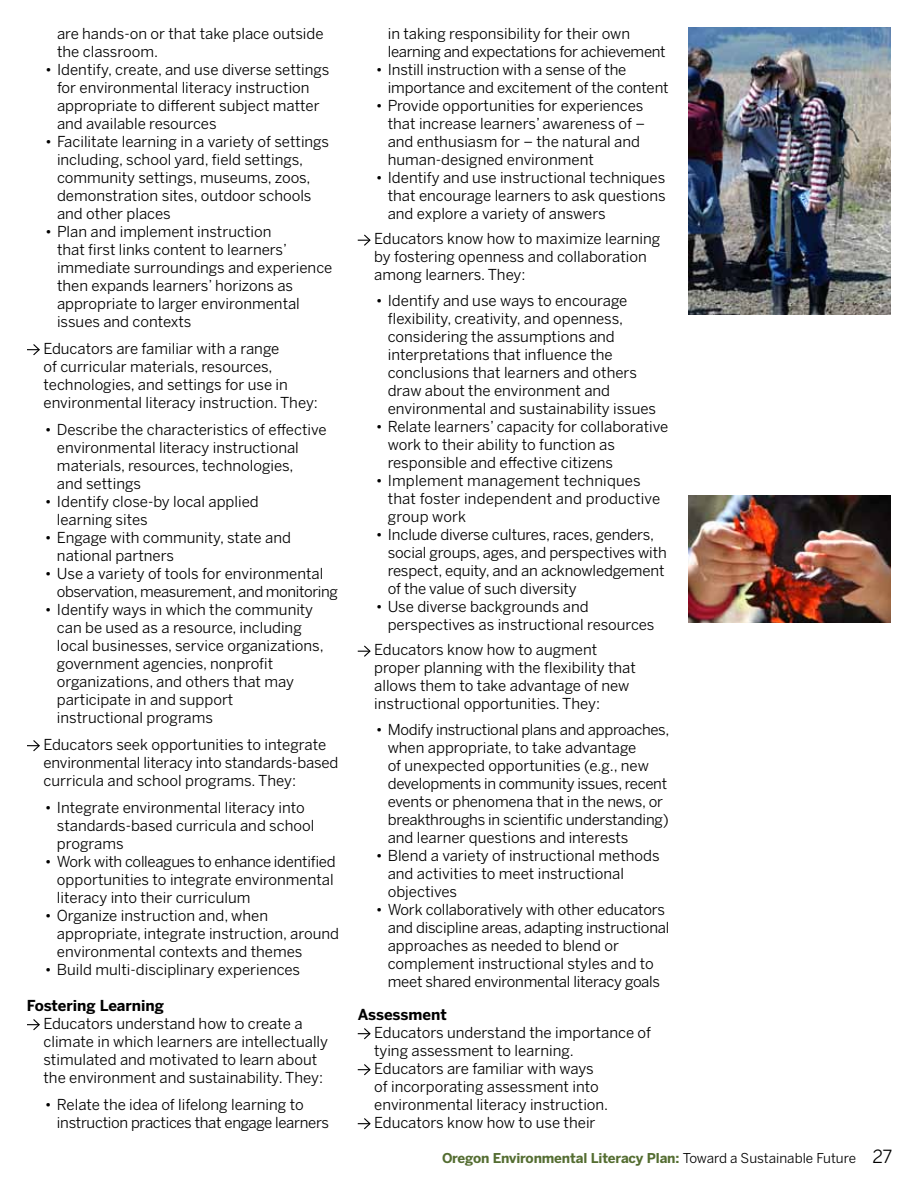
<style>
.page{position:relative;width:918px;height:1188px;background:#fff}
.page>*{position:absolute;margin:0;border:0;box-sizing:border-box;transform-origin:0 0}
.t1{font:15px/18px "Benton Sans";color:#000}
.t2{font:15px/18px "Benton Sans";letter-spacing:-.02em;color:#000}
.t3{font:15px/18px "Benton Sans";letter-spacing:-.025em;color:#000}
.t4{font:700 15px "Benton Sans";letter-spacing:-.005em;color:#000}
.t5{font:700 13.5px "Benton Sans";letter-spacing:-.01em;color:#546d31}
.s1{font-weight:400;color:#000}
.s2{font-weight:400;font-size:18px;color:#000}
</style>
<div class="page">
<svg style="left:27px;top:344px;width:13px;height:12px"></svg>
<svg style="left:27px;top:740px;width:13px;height:12px"></svg>
<svg style="left:27px;top:1019px;width:13px;height:12px"></svg>
<svg style="left:358px;top:234px;width:13px;height:12px"></svg>
<svg style="left:358px;top:645px;width:13px;height:12px"></svg>
<svg style="left:358px;top:1028px;width:13px;height:12px"></svg>
<svg style="left:358px;top:1064px;width:13px;height:12px"></svg>
<svg style="left:358px;top:1118px;width:13px;height:12px"></svg>
<img style="left:688px;top:27px;width:203px;height:288px">
<img style="left:689px;top:496px;width:202px;height:126px">
<p class="t1" style="left:57px;top:24px;width:268px">are hands-on or that take place outside the classroom.</p>
<p class="t1" style="left:57px;top:60px;width:274px;text-indent:-12px">• Identify, create, and use diverse settings for environmental literacy instruction appropriate to different subject matter and available resources</p>
<p class="t1" style="left:57px;top:132px;width:274px;text-indent:-12px">• Facilitate learning in a variety of settings including, school yard, field settings, community settings, museums, zoos, demonstration sites, outdoor schools and other places</p>
<p class="t1" style="left:57px;top:222px;width:277px;text-indent:-12px">• Plan and implement instruction<br>that first links content to learners’ immediate surroundings and experience then expands learners’ horizons as appropriate to larger environmental issues and contexts</p>
<p class="t1" style="left:43px;top:339px;width:276px">Educators are familiar with a range<br>of curricular materials, resources, technologies, and settings for use in environmental literacy instruction. They:</p>
<p class="t1" style="left:57px;top:420px;width:271px;text-indent:-12px">• Describe the characteristics of effective environmental literacy instructional materials, resources, technologies,<br>and settings</p>
<p class="t1" style="left:57px;top:492px;width:203px;text-indent:-12px">• Identify close-by local applied learning sites</p>
<p class="t1" style="left:57px;top:528px;width:236px;text-indent:-12px">• Engage with community, state and national partners</p>
<p class="t3" style="left:57px;top:564px;width:282px;text-indent:-12px">• Use a variety of tools for environmental observation, measurement, and monitoring</p>
<p class="t1" style="left:57px;top:600px;width:268px;text-indent:-12px">• Identify ways in which the community can be used as a resource, including local businesses, service organizations, government agencies, nonprofit organizations, and others that may participate in and support<br>instructional programs</p>
<p class="t1" style="left:43px;top:735px;width:296px">Educators seek opportunities to integrate environmental literacy into standards-based curricula and school programs. They:</p>
<p class="t1" style="left:57px;top:798px;width:259px;text-indent:-12px">• Integrate environmental literacy into standards-based curricula and school programs</p>
<p class="t1" style="left:57px;top:852px;width:280px;text-indent:-12px">• Work with colleagues to enhance identified opportunities to integrate environmental literacy into their curriculum</p>
<p class="t1" style="left:57px;top:906px;width:283px;text-indent:-12px">• Organize instruction and, when appropriate, integrate instruction, around environmental contexts and themes</p>
<p class="t1" style="left:45px;top:960px;width:257px">• Build multi-disciplinary experiences</p>
<p class="t4" style="left:27px;top:996px;width:139px">Fostering Learning</p>
<p class="t1" style="left:43px;top:1014px;width:286px">Educators understand how to create a climate in which learners are intellectually stimulated and motivated to learn about the environment and sustainability. They:</p>
<p class="t2" style="left:57px;top:1095px;width:274px;text-indent:-12px">• Relate the idea of lifelong learning to instruction practices that engage learners</p>
<p class="t2" style="left:388px;top:24px;width:280px">in taking responsibility for their own learning and expectations for achievement</p>
<p class="t1" style="left:388px;top:60px;width:282px;text-indent:-12px">• Instill instruction with a sense of the importance and excitement of the content</p>
<p class="t1" style="left:388px;top:96px;width:259px;text-indent:-12px">• Provide opportunities for experiences that increase learners’ awareness of – and enthusiasm for – the natural and human-designed environment</p>
<p class="t1" style="left:388px;top:168px;width:279px;text-align:justify;text-indent:-12px">• Identify and use instructional techniques that encourage learners to ask questions and explore a variety of answers</p>
<p class="t1" style="left:374px;top:230px;width:288px">Educators know how to maximize learning by fostering openness and collaboration among learners. They:</p>
<p class="t1" style="left:388px;top:291px;width:270px;text-indent:-12px">• Identify and use ways to encourage flexibility, creativity, and openness, considering the assumptions and interpretations that influence the conclusions that learners and others draw about the environment and environmental and sustainability issues</p>
<p class="t1" style="left:388px;top:417px;width:282px;text-indent:-12px">• Relate learners’ capacity for collaborative work to their ability to function as responsible and effective citizens</p>
<p class="t1" style="left:388px;top:471px;width:274px;text-indent:-12px">• Implement management techniques that foster independent and productive group work</p>
<p class="t1" style="left:388px;top:525px;width:280px;text-indent:-12px">• Include diverse cultures, races, genders, social groups, ages, and perspectives with respect, equity, and an acknowledgement of the value of such diversity</p>
<p class="t1" style="left:388px;top:597px;width:268px;text-indent:-12px">• Use diverse backgrounds and perspectives as instructional resources</p>
<p class="t1" style="left:374px;top:641px;width:263px">Educators know how to augment proper planning with the flexibility that allows them to take advantage of new instructional opportunities. They:</p>
<p class="t1" style="left:388px;top:720px;width:283px;text-indent:-12px">• Modify instructional plans and approaches, when appropriate, to take advantage<br>of unexpected opportunities (e.g., new developments in community issues, recent events or phenomena that in the news, or breakthroughs in scientific understanding) and learner questions and interests</p>
<p class="t1" style="left:388px;top:846px;width:273px;text-indent:-12px">• Blend a variety of instructional methods and activities to meet instructional objectives</p>
<p class="t1" style="left:388px;top:900px;width:283px;text-indent:-12px">• Work collaboratively with other educators and discipline areas, adapting instructional approaches as needed to blend or complement instructional styles and to meet shared environmental literacy goals</p>
<p class="t4" style="left:358px;top:1005px;width:91px">Assessment</p>
<p class="t1" style="left:374px;top:1023px;width:278px">Educators understand the importance of tying assessment to learning.<br>Educators are familiar with ways<br>of incorporating assessment into environmental literacy instruction.<br>Educators know how to use their</p>
<p class="t5" style="left:442px;top:1150px;width:452px">Oregon Environmental Literacy Plan: <span class="s1">Toward a Sustainable Future</span> <span class="s2">27</span></p>
</div>
